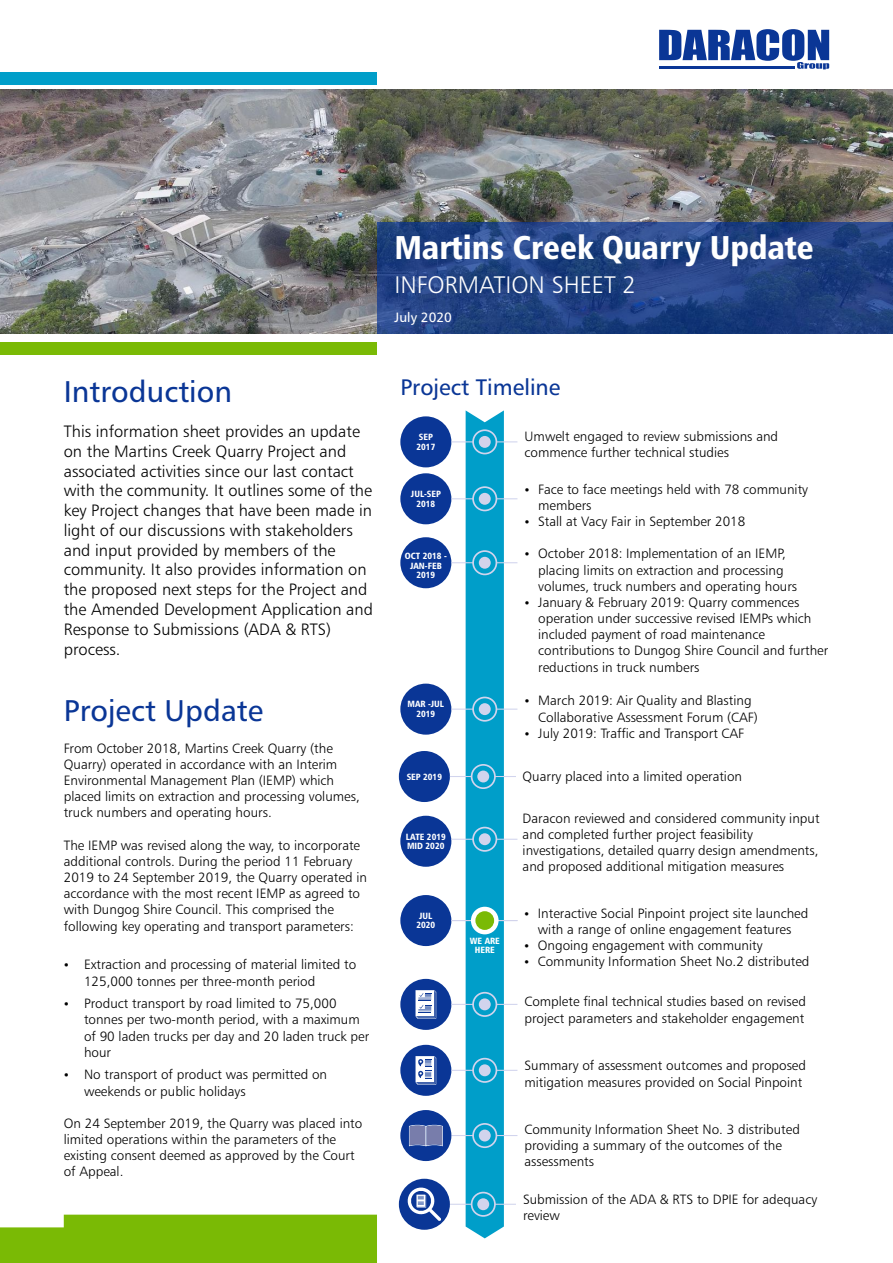
<style>
.page{position:relative;width:893px;height:1263px;background:#fff}
.page>*{position:absolute;margin:0;border:0;box-sizing:border-box;transform-origin:0 0}
.t1{font:33px "Humanist 777 BT Black Condensed B";color:#fff}
.t2{font:30px "Humanist 777 BT Roman B";color:#0a3696}
.t3{font:24px "Humanist 777 BT Light B";color:#fff}
.t4{font:22.5px "Humanist 777 BT Roman B";color:#0a3696}
.t5{font:16.5px/19.8px "Humanist 777 BT Light B";color:#000}
.t6{font:13.5px/16.2px "Humanist 777 BT Light B";color:#000}
.t7{font:13.5px "Humanist 777 BT Roman B";color:#fff}
.t8{font:9px/9.6px "Humanist 777 BT Black Condensed B";color:#fff;text-align:center}
</style>
<div class="page">
<img style="left:0;top:90px;width:893px;height:243px">
<svg style="left:659px;top:29px;width:170px;height:40px"></svg>
<hr style="left:659px;top:66px;width:136px;height:3px;background:#0a3696">
<div style="left:0;top:342px;width:377px;height:13px;background:#7aba05"></div>
<img style="left:377px;top:223px;width:516px;height:110px">
<div style="left:0;top:1214px;width:377px;height:49px;background:#7aba05"></div>
<div style="left:400px;top:416px;width:51px;height:51px;background:#0a3696;border-radius:50%"></div>
<div style="left:400px;top:473px;width:51px;height:51px;background:#0a3696;border-radius:50%"></div>
<div style="left:400px;top:537px;width:51px;height:51px;background:#0a3696;border-radius:50%"></div>
<div style="left:400px;top:684px;width:51px;height:51px;background:#0a3696;border-radius:50%"></div>
<div style="left:399px;top:751px;width:51px;height:51px;background:#0a3696;border-radius:50%"></div>
<div style="left:400px;top:816px;width:51px;height:51px;background:#0a3696;border-radius:50%"></div>
<div style="left:400px;top:895px;width:51px;height:51px;background:#0a3696;border-radius:50%"></div>
<div style="left:400px;top:1045px;width:51px;height:51px;background:#0a3696;border-radius:50%"></div>
<div style="left:400px;top:979px;width:51px;height:51px;background:#0a3696;border-radius:50%"></div>
<div style="left:400px;top:1110px;width:51px;height:51px;background:#0a3696;border-radius:50%"></div>
<svg style="left:415px;top:990px;width:21px;height:28px"></svg>
<svg style="left:449px;top:410px;width:69px;height:828px"></svg>
<div style="left:471px;top:907px;width:28px;height:27px;background:#fff;border-radius:50%"></div>
<div style="left:479px;top:493px;width:12px;height:12px;background:#d2d3eb;border-radius:50%"></div>
<div style="left:472px;top:486px;width:25px;height:25px;border:2px solid #d1d4ed;border-radius:50%"></div>
<div style="left:479px;top:436px;width:12px;height:12px;background:#d2d3eb;border-radius:50%"></div>
<div style="left:472px;top:429px;width:25px;height:25px;border:2px solid #d1d4ed;border-radius:50%"></div>
<div style="left:479px;top:557px;width:12px;height:12px;background:#d2d3eb;border-radius:50%"></div>
<div style="left:472px;top:550px;width:25px;height:25px;border:2px solid #d1d4ed;border-radius:50%"></div>
<div style="left:477px;top:770px;width:12px;height:12px;background:#d1d4ed;border-radius:50%"></div>
<div style="left:471px;top:764px;width:25px;height:25px;border:2px solid #d1d4ed;border-radius:50%"></div>
<div style="left:479px;top:703px;width:12px;height:12px;background:#d1d4ed;border-radius:50%"></div>
<div style="left:472px;top:697px;width:25px;height:25px;border:2px solid #d1d4ed;border-radius:50%"></div>
<div style="left:479px;top:833px;width:12px;height:12px;background:#d1d4ed;border-radius:50%"></div>
<div style="left:472px;top:827px;width:25px;height:25px;border:2px solid #d1d4ed;border-radius:50%"></div>
<div style="left:479px;top:998px;width:12px;height:12px;background:#d1d4ed;border-radius:50%"></div>
<div style="left:472px;top:992px;width:25px;height:25px;border:2px solid #d1d4ed;border-radius:50%"></div>
<div style="left:479px;top:1064px;width:12px;height:12px;background:#d1d4ed;border-radius:50%"></div>
<div style="left:472px;top:1058px;width:25px;height:25px;border:2px solid #d1d4ed;border-radius:50%"></div>
<div style="left:479px;top:1129px;width:12px;height:12px;background:#d1d4ed;border-radius:50%"></div>
<div style="left:472px;top:1123px;width:25px;height:25px;border:2px solid #d1d4ed;border-radius:50%"></div>
<div style="left:475px;top:911px;width:19px;height:19px;background:#7aba05;border-radius:50%"></div>
<div style="left:399px;top:1179px;width:51px;height:51px;background:#0a3696;border-radius:50%"></div>
<svg style="left:409px;top:1124px;width:34px;height:22px"></svg>
<svg style="left:406px;top:1186px;width:35px;height:35px"></svg>
<div style="left:477px;top:1198px;width:12px;height:12px;background:#d1d4ed;border-radius:50%"></div>
<div style="left:471px;top:1192px;width:25px;height:25px;border:2px solid #d1d4ed;border-radius:50%"></div>
<svg style="left:415px;top:1056px;width:21px;height:28px"></svg>
<div style="left:0;top:72px;width:377px;height:13px;background:#009ec9"></div>
<h2 class="t2" style="left:64px;top:379px;width:170px">Introduction</h2>
<p class="t5" style="left:64px;top:423px;width:311px">This information sheet provides an update on the Martins Creek Quarry Project and associated activities since our last contact with the community. It outlines some of the key Project changes that have been made in light of our discussions with stakeholders and input provided by members of the community. It also provides information on the proposed next steps for the Project and the Amended Development Application and Response to Submissions (ADA &amp; RTS) process.</p>
<h2 class="t2" style="left:64px;top:698px;width:201px">Project Update</h2>
<p class="t6" style="left:64px;top:741px;width:298px">From October 2018, Martins Creek Quarry (the Quarry) operated in accordance with an Interim Environmental Management Plan (IEMP) which placed limits on extraction and processing volumes, truck numbers and operating hours.</p>
<p class="t6" style="left:64px;top:838px;width:305px">The IEMP was revised along the way, to incorporate additional controls. During the period 11 February 2019 to 24 September 2019, the Quarry operated in accordance with the most recent IEMP as agreed to with Dungog Shire Council. This comprised the following key operating and transport parameters:</p>
<p class="t6" style="left:84px;top:958px;width:274px;text-indent:-20px">• Extraction and processing of material limited to<br>125,000 tonnes per three-month period</p>
<p class="t6" style="left:84px;top:996px;width:287px;text-indent:-20px">• Product transport by road limited to 75,000 tonnes per two-month period, with a maximum of 90 laden trucks per day and 20 laden truck per hour</p>
<p class="t6" style="left:84px;top:1068px;width:245px;text-indent:-20px">• No transport of product was permitted on weekends or public holidays</p>
<p class="t6" style="left:64px;top:1116px;width:300px">On 24 September 2019, the Quarry was placed into limited operations within the parameters of the existing consent deemed as approved by the Court of Appeal.</p>
<h1 class="t1" style="left:395px;top:234px;width:421px">Martins Creek Quarry Update</h1>
<h3 class="t3" style="left:395px;top:275px;width:243px">INFORMATION SHEET 2</h3>
<p class="t7" style="left:395px;top:312px;width:59px">July 2020</p>
<h3 class="t4" style="left:400px;top:378px;width:162px">Project Timeline</h3>
<p class="t8" style="left:417px;top:433px;width:20px;text-align:left">SEP<br>2017</p>
<p class="t8" style="left:411px;top:490px;width:32px">JUL-SEP<br>2018</p>
<p class="t8" style="left:405px;top:552px;width:43px">OCT 2018 -<br>JAN-FEB<br>2019</p>
<p class="t8" style="left:408px;top:700px;width:38px">MAR -JUL<br>2019</p>
<p class="t8" style="left:407px;top:772px;width:37px">SEP 2019</p>
<p class="t8" style="left:406px;top:832px;width:42px;text-align:left">LATE 2019<br>MID 2020</p>
<p class="t8" style="left:416px;top:912px;width:20px">JUL<br>2020</p>
<p class="t8" style="left:470px;top:936px;width:32px">WE ARE<br>HERE</p>
<p class="t6" style="left:524px;top:429px;width:255px">Umwelt engaged to review submissions and commence further technical studies</p>
<p class="t6" style="left:538px;top:482px;width:271px;text-indent:-14px">• Face to face meetings held with 78 community members</p>
<p class="t6" style="left:524px;top:515px;width:222px">• Stall at Vacy Fair in September 2018</p>
<p class="t6" style="left:538px;top:547px;width:260px;text-indent:-14px">• October 2018: Implementation of an IEMP, placing limits on extraction and processing volumes, truck numbers and operating hours</p>
<p class="t6" style="left:538px;top:595px;width:291px;text-indent:-14px">• January &amp; February 2019: Quarry commences operation under successive revised IEMPs which included payment of road maintenance contributions to Dungog Shire Council and further reductions in truck numbers</p>
<p class="t6" style="left:538px;top:694px;width:221px;text-indent:-14px">• March 2019: Air Quality and Blasting<br>Collaborative Assessment Forum (CAF)</p>
<p class="t6" style="left:524px;top:726px;width:221px">• July 2019: Traffic and Transport CAF</p>
<p class="t6" style="left:523px;top:769px;width:221px">Quarry placed into a limited operation</p>
<p class="t6" style="left:523px;top:811px;width:298px">Daracon reviewed and considered community input and completed further project feasibility investigations, detailed quarry design amendments, and proposed additional mitigation measures</p>
<p class="t6" style="left:524px;top:906px;width:286px;text-align:center">• Interactive Social Pinpoint project site launched with a range of online engagement features</p>
<p class="t6" style="left:524px;top:938px;width:240px">• Ongoing engagement with community</p>
<p class="t6" style="left:524px;top:955px;width:287px">• Community Information Sheet No.2 distributed</p>
<p class="t6" style="left:524px;top:995px;width:283px">Complete final technical studies based on revised project parameters and stakeholder engagement</p>
<p class="t6" style="left:524px;top:1059px;width:283px">Summary of assessment outcomes and proposed mitigation measures provided on Social Pinpoint</p>
<p class="t6" style="left:524px;top:1122px;width:277px">Community Information Sheet No. 3 distributed providing a summary of the outcomes of the assessments</p>
<p class="t6" style="left:523px;top:1193px;width:296px">Submission of the ADA &amp; RTS to DPIE for adequacy review</p>
</div>
